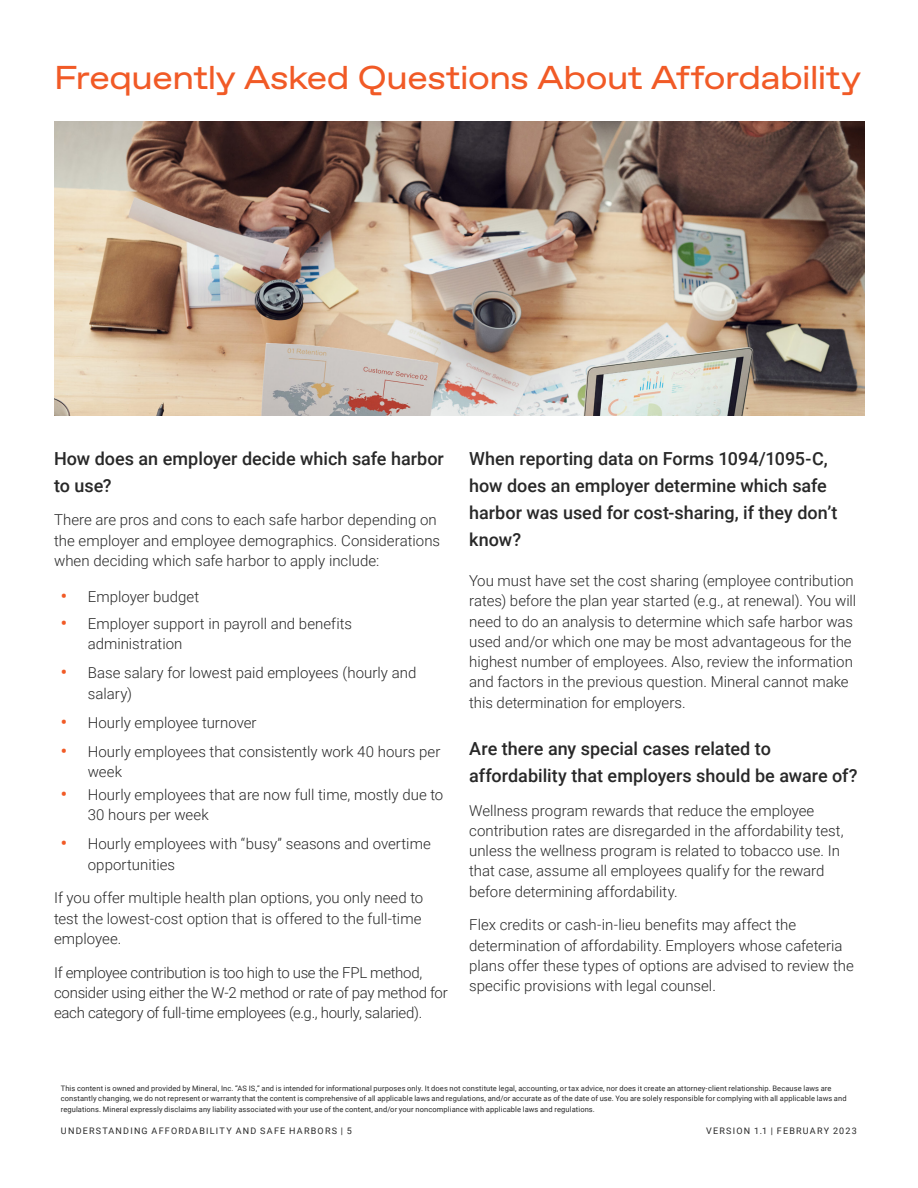
<style>
.page{position:relative;width:918px;height:1188px;background:#fff}
.page>*{position:absolute;margin:0;border:0;box-sizing:border-box;transform-origin:0 0}
.Page_Headers_-_Favor{font:33px "ABC Favorit Extended";letter-spacing:-.015em;color:#f15a26}
.Cover_Subtitle_-_Rob{font:500 18px/27px "Roboto";color:#282828}
.Body_Copy_-_Roboto{font:500 18px/27px "Roboto";color:#282828}
.Body_Copy_-_Roboto-2{font:300 15px/20.2px "Roboto";color:#282828}
.Body_Copy_-_Roboto-3{font:300 15px/20.2px "Roboto";letter-spacing:-.02em;color:#282828}
.Cover_Subtitle_-_Rob-2{font:300 15px/20.2px "Roboto";color:#282828}
.t1{font:9px "Roboto";letter-spacing:.135em;color:#282828}
.Paragraph_Style_1{font:7.5px/10.5px "Roboto";letter-spacing:.015em;color:#282828}
.s1{font-weight:700;font-size:17.25px;color:#f15a26}
</style>
<div class="page">
<img style="left:54px;top:122px;width:810px;height:293px">
<p class="Page_Headers_-_Favor" style="left:54px;top:58px;width:808px">Frequently Asked Questions About Affordability</p>
<p class="Cover_Subtitle_-_Rob" style="left:54px;top:444px;width:391px">How does an employer decide which safe harbor to use?</p>
<p class="Cover_Subtitle_-_Rob-2" style="left:54px;top:509px;width:388px">There are pros and cons to each safe harbor depending on the employer and employee demographics. Considerations when deciding which safe harbor to apply include:</p>
<p class="Body_Copy_-_Roboto-2" style="left:61px;top:586px;width:140px"><span class="s1">•</span> Employer budget</p>
<p class="Body_Copy_-_Roboto-2" style="left:88px;top:613px;width:266px;text-indent:-27px"><span class="s1">•</span> Employer support in payroll and benefits administration</p>
<p class="Body_Copy_-_Roboto-2" style="left:88px;top:662px;width:330px;text-indent:-27px"><span class="s1">•</span> Base salary for lowest paid employees (hourly and salary)</p>
<p class="Body_Copy_-_Roboto-2" style="left:61px;top:712px;width:197px"><span class="s1">•</span> Hourly employee turnover</p>
<p class="Body_Copy_-_Roboto-2" style="left:88px;top:741px;width:354px;text-indent:-27px"><span class="s1">•</span> Hourly employees that consistently work 40 hours per week</p>
<p class="Body_Copy_-_Roboto-2" style="left:88px;top:784px;width:357px;text-indent:-27px"><span class="s1">•</span> Hourly employees that are now full time, mostly due to<br>30 hours per week</p>
<p class="Body_Copy_-_Roboto-2" style="left:88px;top:833px;width:344px;text-indent:-27px"><span class="s1">•</span> Hourly employees with “busy” seasons and overtime opportunities</p>
<p class="Body_Copy_-_Roboto-2" style="left:54px;top:887px;width:371px">If you offer multiple health plan options, you only need to test the lowest-cost option that is offered to the full-time employee.</p>
<p class="Body_Copy_-_Roboto-3" style="left:54px;top:962px;width:395px">If employee contribution is too high to use the FPL method, consider using either the W-2 method or rate of pay method for each category of full-time employees (e.g., hourly, salaried).</p>
<p class="Body_Copy_-_Roboto" style="left:469px;top:444px;width:370px">When reporting data on Forms 1094/1095-C, how does an employer determine which safe harbor was used for cost-sharing, if they don’t know?</p>
<p class="Body_Copy_-_Roboto-2" style="left:469px;top:570px;width:389px">You must have set the cost sharing (employee contribution rates) before the plan year started (e.g., at renewal). You will need to do an analysis to determine which safe harbor was used and/or which one may be most advantageous for the highest number of employees. Also, review the information and factors in the previous question. Mineral cannot make this determination for employers.</p>
<p class="Cover_Subtitle_-_Rob" style="left:469px;top:734px;width:390px">Are there any special cases related to affordability that employers should be aware of?</p>
<p class="Body_Copy_-_Roboto-2" style="left:469px;top:800px;width:376px">Wellness program rewards that reduce the employee contribution rates are disregarded in the affordability test, unless the wellness program is related to tobacco use. In that case, assume all employees qualify for the reward before determining affordability.</p>
<p class="Body_Copy_-_Roboto-2" style="left:469px;top:914px;width:386px">Flex credits or cash-in-lieu benefits may affect the determination of affordability. Employers whose cafeteria plans offer these types of options are advised to review the specific provisions with legal counsel.</p>
<p class="Paragraph_Style_1" style="left:61px;top:1083px;width:787px">This content is owned and provided by Mineral, Inc. “AS IS,” and is intended for informational purposes only. It does not constitute legal, accounting, or tax advice, nor does it create an attorney-client relationship. Because laws are constantly changing, we do not represent or warranty that the content is comprehensive of all applicable laws and regulations, and/or accurate as of the date of use. You are solely responsible for complying with all applicable laws and regulations. Mineral expressly disclaims any liability associated with your use of the content, and/or your noncompliance with applicable laws and regulations.</p>
<p class="t1" style="left:61px;top:1124px;width:292px">UNDERSTANDING AFFORDABILITY AND SAFE HARBORS | 5</p>
<p class="t1" style="left:706px;top:1124px;width:152px">VERSION 1.1 | FEBRUARY 2023</p>
</div>
